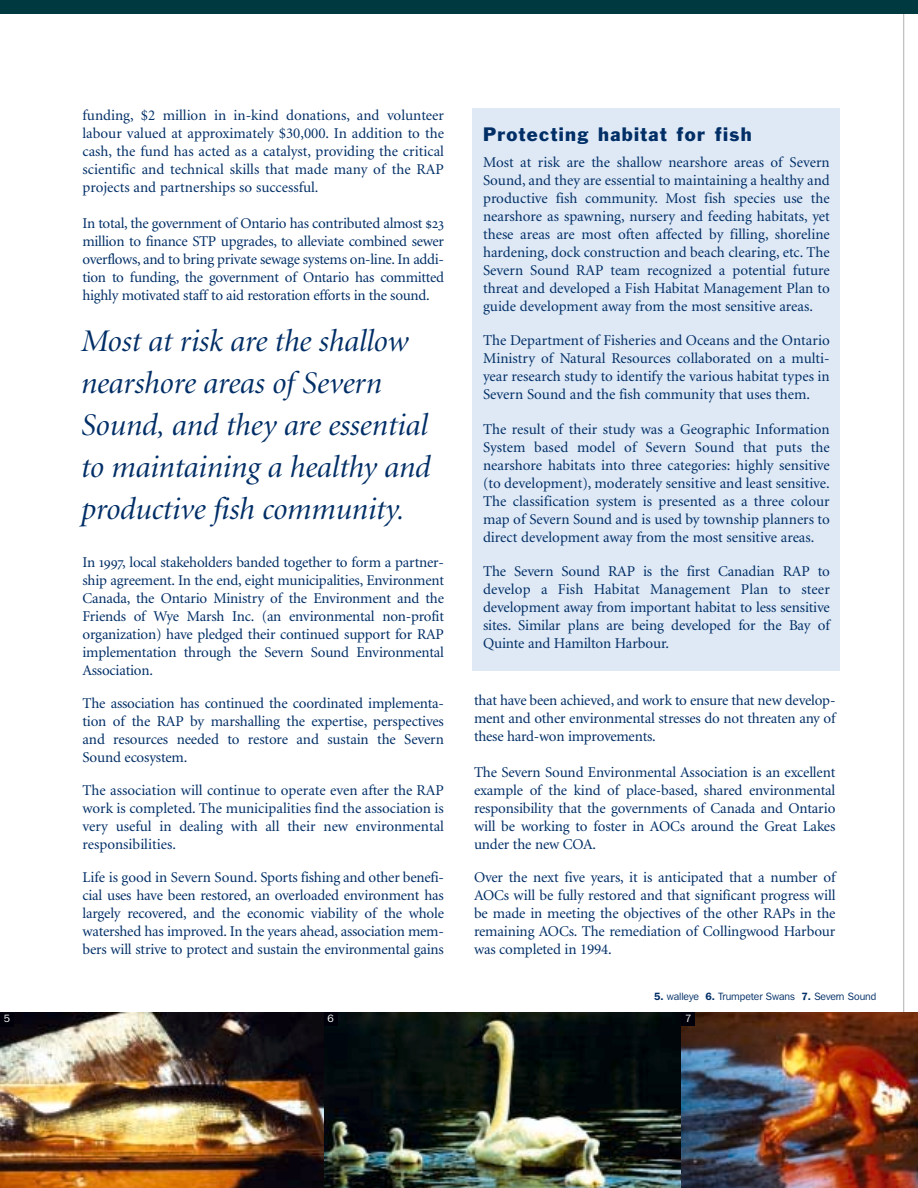
<style>
.page{position:relative;width:918px;height:1188px;background:#fff}
.page>*{position:absolute;margin:0;border:0;box-sizing:border-box;transform-origin:0 0}
.t1{font:italic 31.5px/42px "Minion Display";color:#002e66}
.t2{font:18px "Franklin Gothic";letter-spacing:.07em;color:#002e66}
.t3{font:15px/18px "Minion";letter-spacing:-.01em;color:#002e66;text-align:justify}
.t4{font:10.5px "Franklin Gothic IT Cby BT";letter-spacing:-.005em;color:#002e66}
.t5{font:10.5px "Franklin Gothic IT Cby BT";color:#fff}
.s1{font-family:"Minion Regular SC"}
.s2{font-weight:600}
</style>
<div class="page">
<div style="left:0;top:0;width:918px;height:14px;background:#003a40"></div>
<img style="left:0;top:1013px;width:324px;height:175px">
<img style="left:324px;top:1013px;width:358px;height:175px">
<div style="left:324px;top:1013px;width:14px;height:13px;background:#00000a"></div>
<div style="left:0;top:1013px;width:14px;height:13px;background:#00000a"></div>
<div style="left:472px;top:108px;width:368px;height:562px;background:#dfe9f5"></div>
<img style="left:682px;top:1013px;width:236px;height:175px">
<div style="left:682px;top:1013px;width:13px;height:13px;background:#00000a"></div>
<p class="t3" style="left:82px;top:108px;width:363px">funding, $2 million in in-kind donations, and volunteer labour valued at approximately $30,000. In addition to the cash, the fund has acted as a catalyst, providing the critical scientific and technical skills that made many of the RAP projects and partnerships so successful.</p>
<p class="t3" style="left:82px;top:216px;width:363px">In total, the government of Ontario has contributed almost <span class="s1">$23 </span>million to finance STP upgrades, to alleviate combined sewer overflows, and to bring private sewage systems on-line. In addi&shy;tion to funding, the government of Ontario has committed highly motivated staff to aid restoration efforts in the sound.</p>
<h1 class="t1" style="left:81px;top:323px;width:351px">Most at risk are the shallow nearshore areas of Severn<br>Sound, and they are essential to maintaining a healthy and productive fish community.</h1>
<p class="t3" style="left:82px;top:555px;width:363px">In <span class="s1">1997,</span> local stakeholders banded together to form a partner&shy;ship agreement. In the end, eight municipalities, Environment Canada, the Ontario Ministry of the Environment and the Friends of Wye Marsh Inc. (an environmental non-profit organization) have pledged their continued support for RAP implementation through the Severn Sound Environmental Association.</p>
<p class="t3" style="left:82px;top:696px;width:363px">The association has continued the coordinated implementa&shy;tion of the RAP by marshalling the expertise, perspectives and resources needed to restore and sustain the Severn Sound ecosystem.</p>
<p class="t3" style="left:82px;top:783px;width:363px">The association will continue to operate even after the RAP work is completed. The municipalities find the association is very useful in dealing with all their new environmental responsibilities.</p>
<p class="t3" style="left:82px;top:870px;width:363px">Life is good in Severn Sound. Sports fishing and other benefi&shy;cial uses have been restored, an overloaded environment has largely recovered, and the economic viability of the whole watershed has improved. In the years ahead, association mem&shy;bers will strive to protect and sustain the environmental gains</p>
<p class="t5" style="left:4px;top:1015px;width:8px">5</p>
<p class="t5" style="left:328px;top:1015px;width:8px">6</p>
<p class="t2" style="left:483px;top:128px;width:270px">Protecting habitat for fish</p>
<p class="t3" style="left:483px;top:154px;width:348px">Most at risk are the shallow nearshore areas of Severn Sound, and they are essential to maintaining a healthy and productive fish community. Most fish species use the nearshore as spawning, nursery and feeding habitats, yet these areas are most often affected by filling, shoreline hardening, dock construction and beach clearing, etc. The Severn Sound RAP team recognized a potential future threat and developed a Fish Habitat Management Plan to guide development away from the most sensitive areas.</p>
<p class="t3" style="left:483px;top:333px;width:348px">The Department of Fisheries and Oceans and the Ontario Ministry of Natural Resources collaborated on a multi&shy;year research study to identify the various habitat types in Severn Sound and the fish community that uses them.</p>
<p class="t3" style="left:483px;top:421px;width:348px">The result of their study was a Geographic Information System based model of Severn Sound that puts the nearshore habitats into three categories: highly sensitive (to development), moderately sensitive and least sensitive.<br>The classification system is presented as a three colour map of Severn Sound and is used by township planners to direct development away from the most sensitive areas.</p>
<p class="t3" style="left:483px;top:564px;width:348px">The Severn Sound RAP is the first Canadian RAP to develop a Fish Habitat Management Plan to steer development away from important habitat to less sensitive sites. Similar plans are being developed for the Bay of Quinte and Hamilton Harbour.</p>
<p class="t3" style="left:474px;top:693px;width:363px">that have been achieved, and work to ensure that new develop&shy;ment and other environmental stresses do not threaten any of these hard-won improvements.</p>
<p class="t3" style="left:474px;top:765px;width:363px">The Severn Sound Environmental Association is an excellent example of the kind of place-based, shared environmental responsibility that the governments of Canada and Ontario will be working to foster in AOCs around the Great Lakes under the new COA.</p>
<p class="t3" style="left:474px;top:870px;width:363px">Over the next five years, it is anticipated that a number of AOCs will be fully restored and that significant progress will be made in meeting the objectives of the other RAPs in the remaining AOCs. The remediation of Collingwood Harbour was completed in 1994.</p>
<p class="t4" style="left:654px;top:993px;width:224px"><span class="s2">5.</span> walleye <span class="s2">6.</span> Trumpeter Swans <span class="s2">7.</span> Severn Sound</p>
<p class="t5" style="left:685px;top:1015px;width:8px">7</p>
</div>
